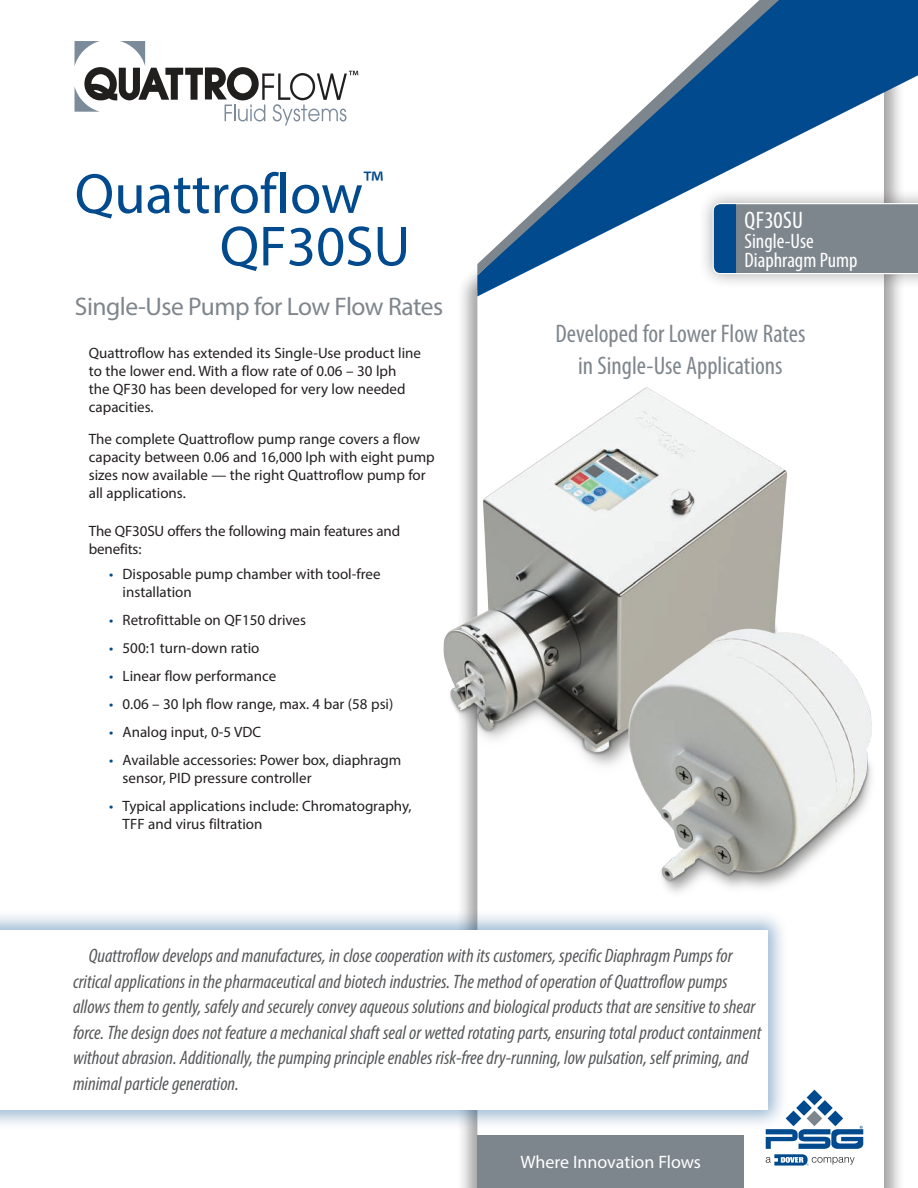
<style>
.page{position:relative;width:918px;height:1188px;background:#fff}
.page>*{position:absolute;margin:0;border:0;box-sizing:border-box;transform-origin:0 0}
.t1{font:57px/52.5px "Myriad Pro";color:#004a8d}
.t2{font:condensed 25.5px/31.5px "Myriad Pro";color:#7e868d;text-align:center}
.t3{font:25.5px "Myriad Pro";letter-spacing:-.02em;color:#7e868d}
.t4{font:condensed 24px "Myriad Pro";letter-spacing:.01em;color:#fff}
.t5{font:condensed 21px/19.5px "Myriad Pro";color:#fff}
.t6{font:italic condensed 19.5px/25.5px "Myriad Pro";color:#57585a}
.t7{font:18px "Myriad Pro";color:#fff}
.t8{font:15px/18px "Myriad Pro";color:#231f20}
.s1{color:#004a8d}
</style>
<div class="page">
<div style="left:455px;top:0;width:451px;height:1188px;background:#231f20;opacity:.5"></div>
<svg style="left:477px;top:296px;width:407px;height:892px"></svg>
<svg style="left:477px;top:0;width:441px;height:296px"></svg>
<svg style="left:477px;top:0;width:317px;height:275px"></svg>
<div style="left:477px;top:1135px;width:267px;height:53px;background:#7e868d"></div>
<svg style="left:766px;top:1090px;width:97px;height:76px"></svg>
<svg style="left:75px;top:41px;width:283px;height:85px"></svg>
<div style="left:0;top:908px;width:790px;height:223px;background:#004a8d;opacity:.4"></div>
<div style="left:0;top:930px;width:768px;height:180px;background:#fff"></div>
<img style="left:443px;top:375px;width:441px;height:405px">
<img style="left:549px;top:617px;width:357px;height:283px">
<div style="left:697px;top:188px;width:221px;height:101px;background:#231f20;opacity:.4"></div>
<svg style="left:712px;top:202px;width:206px;height:73px"></svg>
<h1 class="t1" style="left:220px;top:167px;width:192px;text-indent:-145px">Quattroflow<sup>™<br></sup>QF30SU</h1>
<h2 class="t3" style="left:75px;top:291px;width:370px">Single-Use Pump for Low Flow Rates</h2>
<p class="t8" style="left:89px;top:344px;width:334px">Quattroflow has extended its Single-Use product line to the lower end. With a flow rate of 0.06 – 30 lph<br>the QF30 has been developed for very low needed capacities.</p>
<p class="t8" style="left:89px;top:429px;width:347px">The complete Quattroflow pump range covers a flow capacity between 0.06 and 16,000 lph with eight pump sizes now available — the right Quattroflow pump for all applications.</p>
<p class="t8" style="left:89px;top:522px;width:313px">The QF30SU offers the following main features and benefits:</p>
<p class="t8" style="left:123px;top:564px;width:260px;text-indent:-14px"><span class="s1">•</span> Disposable pump chamber with tool-free installation</p>
<p class="t8" style="left:109px;top:610px;width:198px"><span class="s1">•</span> Retrofittable on QF150 drives</p>
<p class="t8" style="left:109px;top:638px;width:152px"><span class="s1">•</span> 500:1 turn-down ratio</p>
<p class="t8" style="left:109px;top:666px;width:169px"><span class="s1">•</span> Linear flow performance</p>
<p class="t8" style="left:109px;top:694px;width:286px"><span class="s1">•</span> 0.06 – 30 lph flow range, max. 4 bar (58 psi)</p>
<p class="t8" style="left:109px;top:722px;width:154px"><span class="s1">•</span> Analog input, 0-5 VDC</p>
<p class="t8" style="left:123px;top:750px;width:280px;text-indent:-14px"><span class="s1">•</span> Available accessories: Power box, diaphragm sensor, PID pressure controller</p>
<p class="t8" style="left:123px;top:796px;width:291px;text-indent:-14px"><span class="s1">•</span> Typical applications include: Chromatography,<br>TFF and virus filtration</p>
<h3 class="t4" style="left:745px;top:206px;width:60px">QF30SU</h3>
<h3 class="t5" style="left:744px;top:231px;width:115px">Single-Use<br>Diaphragm Pump</h3>
<h2 class="t2" style="left:555px;top:318px;width:251px">Developed for Lower Flow Rates in Single-Use Applications</h2>
<p class="t6" style="left:73px;top:943px;width:690px;text-indent:16px">Quattroflow develops and manufactures, in close cooperation with its customers, specific Diaphragm Pumps for critical applications in the pharmaceutical and biotech industries. The method of operation of Quattroflow pumps allows them to gently, safely and securely convey aqueous solutions and biological products that are sensitive to shear force. The design does not feature a mechanical shaft seal or wetted rotating parts, ensuring total product containment without abrasion. Additionally, the pumping principle enables risk-free dry-running, low pulsation, self priming, and minimal particle generation.</p>
<p class="t7" style="left:520px;top:1151px;width:182px">Where Innovation Flows</p>
</div>
